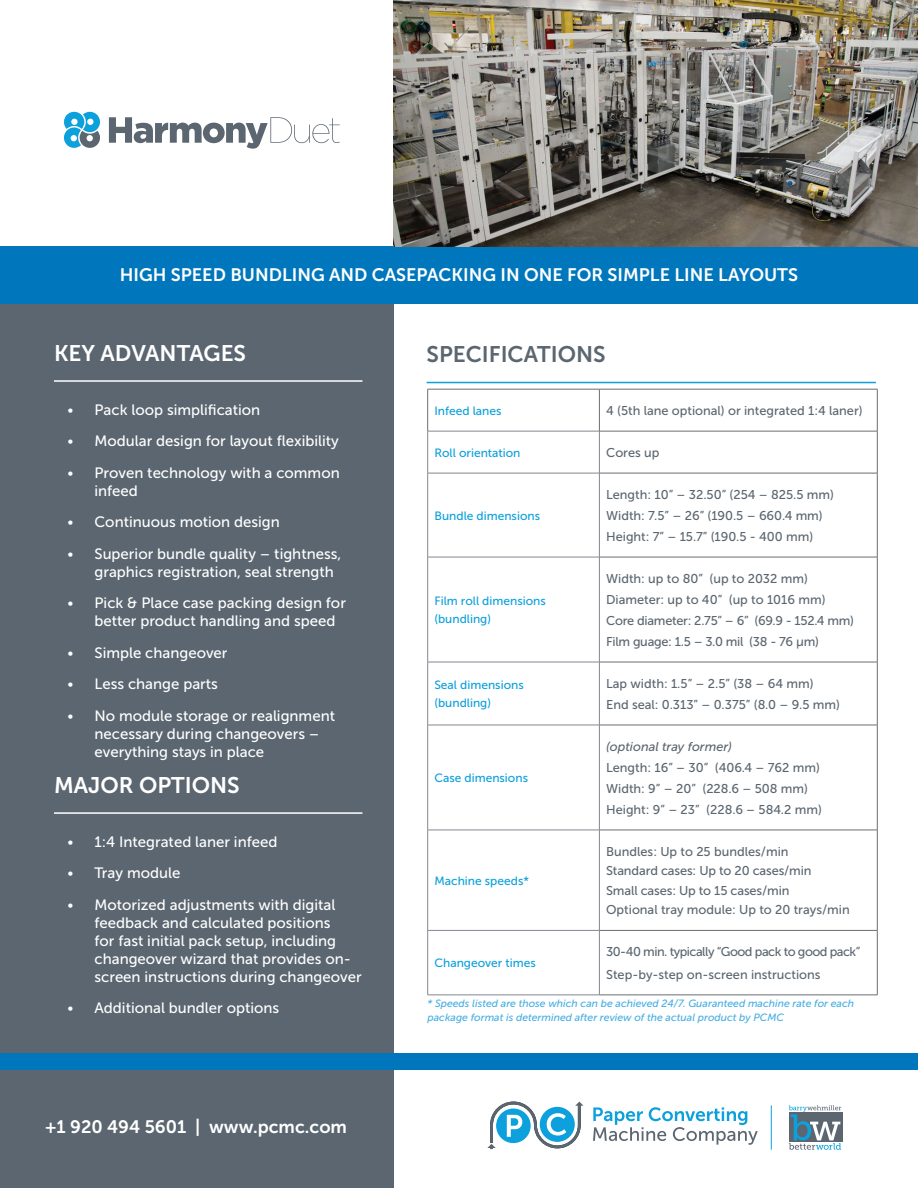
<style>
.page{position:relative;width:918px;height:1188px;background:#fff}
.page>*{position:absolute;margin:0;border:0;box-sizing:border-box;transform-origin:0 0}
.t1{font:22.5px "Museo Sans 700";color:#fff}
.t2{font:22.5px "Museo Sans 700";color:#5b6670}
.t3{font:18px "Museo Sans 700";color:#fff}
.t4{font:15px/18px "Museo Sans 500";color:#fff}
.t5{font:12.75px/21px "Museo Sans 500";color:#5b6670}
.t6{font:12.75px/22.5px "Museo Sans 500";letter-spacing:-.04em;color:#5b6670}
.t7{font:italic 12.75px "Museo Sans 500";color:#5b6670}
.t8{font:12px/18px "Museo Sans 500";color:#0ca0dc}
.t9{font:italic 10.5px/13.5px "Museo Sans 500";color:#47aee2}
.s1{font-family:"Museo Sans 300"}
</style>
<div class="page">
<div style="left:0;top:270px;width:393px;height:918px;background:#5b6670"></div>
<div style="left:0;top:1053px;width:918px;height:17px;background:#0077bd"></div>
<hr style="left:54px;top:380px;width:308px;height:2px;background:#fff">
<hr style="left:54px;top:812px;width:308px;height:2px;background:#fff">
<div style="left:0;top:246px;width:918px;height:57px;background:#0077bd"></div>
<hr style="left:427px;top:382px;width:449px;height:1px;background:#0ca0dc">
<img style="left:393px;top:0;width:525px;height:246px">
<hr style="left:428px;top:431px;width:171px;height:1px;background:#838790">
<hr style="left:427px;top:431px;width:1px;height:42px;background:#838790">
<hr style="left:599px;top:431px;width:1px;height:42px;background:#838790">
<hr style="left:428px;top:473px;width:172px;height:1px;background:#838790">
<hr style="left:427px;top:473px;width:1px;height:84px;background:#838790">
<hr style="left:599px;top:473px;width:1px;height:84px;background:#838790">
<hr style="left:428px;top:557px;width:172px;height:1px;background:#838790">
<hr style="left:427px;top:557px;width:1px;height:105px;background:#838790">
<hr style="left:599px;top:557px;width:1px;height:105px;background:#838790">
<hr style="left:428px;top:662px;width:172px;height:1px;background:#838790">
<hr style="left:427px;top:662px;width:1px;height:63px;background:#838790">
<hr style="left:599px;top:662px;width:1px;height:63px;background:#838790">
<hr style="left:428px;top:725px;width:172px;height:1px;background:#838790">
<hr style="left:427px;top:725px;width:1px;height:105px;background:#838790">
<hr style="left:599px;top:725px;width:1px;height:105px;background:#838790">
<hr style="left:428px;top:830px;width:172px;height:1px;background:#838790">
<hr style="left:427px;top:830px;width:1px;height:100px;background:#838790">
<hr style="left:599px;top:830px;width:1px;height:100px;background:#838790">
<hr style="left:428px;top:930px;width:172px;height:1px;background:#838790">
<hr style="left:427px;top:931px;width:1px;height:64px;background:#838790">
<hr style="left:599px;top:931px;width:1px;height:64px;background:#838790">
<hr style="left:428px;top:995px;width:172px;height:1px;background:#838790">
<hr style="left:428px;top:389px;width:171px;height:1px;background:#6c6d70">
<hr style="left:427px;top:389px;width:1px;height:42px;background:#6c6d70">
<hr style="left:599px;top:389px;width:279px;height:1px;background:#6c6d70">
<hr style="left:599px;top:389px;width:1px;height:42px;background:#6c6d70">
<hr style="left:877px;top:389px;width:1px;height:42px;background:#6c6d70">
<hr style="left:599px;top:431px;width:279px;height:1px;background:#6c6d70">
<hr style="left:877px;top:431px;width:1px;height:42px;background:#6c6d70">
<hr style="left:600px;top:473px;width:278px;height:1px;background:#6c6d70">
<hr style="left:877px;top:473px;width:1px;height:84px;background:#6c6d70">
<hr style="left:600px;top:557px;width:278px;height:1px;background:#6c6d70">
<hr style="left:877px;top:557px;width:1px;height:105px;background:#6c6d70">
<hr style="left:600px;top:662px;width:278px;height:1px;background:#6c6d70">
<hr style="left:877px;top:662px;width:1px;height:63px;background:#6c6d70">
<hr style="left:600px;top:725px;width:278px;height:1px;background:#6c6d70">
<hr style="left:877px;top:725px;width:1px;height:105px;background:#6c6d70">
<hr style="left:600px;top:830px;width:278px;height:1px;background:#6c6d70">
<hr style="left:877px;top:830px;width:1px;height:100px;background:#6c6d70">
<hr style="left:600px;top:930px;width:278px;height:1px;background:#6c6d70">
<hr style="left:877px;top:931px;width:1px;height:64px;background:#6c6d70">
<hr style="left:600px;top:995px;width:278px;height:1px;background:#6c6d70">
<svg style="left:593px;top:1107px;width:165px;height:38px"></svg>
<svg style="left:487px;top:1102px;width:96px;height:47px"></svg>
<div style="left:789px;top:1113px;width:53px;height:29px;background:#5b6670"></div>
<svg style="left:789px;top:1105px;width:52px;height:45px"></svg>
<hr style="left:771px;top:1105px;width:1px;height:45px;background:#0ca0dc">
<svg style="left:109px;top:117px;width:231px;height:32px"></svg>
<svg style="left:64px;top:112px;width:36px;height:36px"></svg>
<p class="t3" style="left:120px;top:265px;width:680px">HIGH SPEED BUNDLING AND CASEPACKING IN ONE FOR SIMPLE LINE LAYOUTS</p>
<h1 class="t1" style="left:54px;top:341px;width:194px">KEY ADVANTAGES</h1>
<p class="t4" style="left:68px;top:401px;width:194px"><span class="s1">•</span> Pack loop simplification</p>
<p class="t4" style="left:68px;top:432px;width:273px"><span class="s1">•</span> Modular design for layout flexibility</p>
<p class="t4" style="left:94px;top:464px;width:247px;text-indent:-27px"><span class="s1">•</span> Proven technology with a common infeed</p>
<p class="t4" style="left:68px;top:513px;width:214px"><span class="s1">•</span> Continuous motion design</p>
<p class="t4" style="left:94px;top:545px;width:248px;text-indent:-27px"><span class="s1">•</span> Superior bundle quality – tightness, graphics registration, seal strength</p>
<p class="t4" style="left:94px;top:594px;width:253px;text-indent:-27px"><span class="s1">•</span> Pick &amp; Place case packing design for better product handling and speed</p>
<p class="t4" style="left:68px;top:644px;width:162px"><span class="s1">•</span> Simple changeover</p>
<p class="t4" style="left:68px;top:675px;width:152px"><span class="s1">•</span> Less change parts</p>
<p class="t4" style="left:94px;top:707px;width:242px;text-indent:-27px"><span class="s1">•</span> No module storage or realignment necessary during changeovers – everything stays in place</p>
<h1 class="t1" style="left:54px;top:773px;width:187px">MAJOR OPTIONS</h1>
<p class="t4" style="left:68px;top:833px;width:211px"><span class="s1">•</span> 1:4 Integrated laner infeed</p>
<p class="t4" style="left:68px;top:864px;width:114px"><span class="s1">•</span> Tray module</p>
<p class="t4" style="left:94px;top:896px;width:269px;text-indent:-27px"><span class="s1">•</span> Motorized adjustments with digital feedback and calculated positions<br>for fast initial pack setup, including changeover wizard that provides on&shy;screen instructions during changeover</p>
<p class="t4" style="left:68px;top:999px;width:213px"><span class="s1">•</span> Additional bundler options</p>
<p class="t3" style="left:45px;top:1116px;width:303px">+1 920 494 5601 | www.pcmc.com</p>
<h1 class="t2" style="left:427px;top:342px;width:181px">SPECIFICATIONS</h1>
<p class="t8" style="left:434px;top:402px;width:69px">Infeed lanes</p>
<p class="t5" style="left:606px;top:400px;width:258px">4 (5th lane optional) or integrated 1:4 laner)</p>
<p class="t8" style="left:434px;top:444px;width:88px">Roll orientation</p>
<p class="t5" style="left:606px;top:442px;width:55px">Cores up</p>
<p class="t8" style="left:434px;top:506px;width:107px">Bundle dimensions</p>
<p class="t8" style="left:434px;top:592px;width:113px">Film roll dimensions (bundling)</p>
<p class="t5" style="left:606px;top:484px;width:230px">Length: 10” – 32.50” (254 – 825.5 mm)<br>Width: 7.5” – 26” (190.5 – 660.4 mm)<br>Height: 7” – 15.7” (190.5 - 400 mm)</p>
<p class="t5" style="left:606px;top:568px;width:249px">Width: up to 80” (up to 2032 mm)<br>Diameter: up to 40” (up to 1016 mm)<br>Core diameter: 2.75” – 6” (69.9 - 152.4 mm)<br>Film guage: 1.5 – 3.0 mil (38 - 76 µm)</p>
<p class="t8" style="left:434px;top:676px;width:91px">Seal dimensions (bundling)</p>
<p class="t5" style="left:606px;top:673px;width:235px">Lap width: 1.5” – 2.5” (38 – 64 mm)<br>End seal: 0.313” – 0.375” (8.0 – 9.5 mm)</p>
<p class="t8" style="left:434px;top:769px;width:95px">Case dimensions</p>
<p class="t8" style="left:434px;top:872px;width:96px">Machine speeds*</p>
<p class="t7" style="left:606px;top:739px;width:127px">(optional tray former)</p>
<p class="t5" style="left:606px;top:757px;width:217px">Length: 16” – 30” (406.4 – 762 mm)<br>Width: 9” – 20” (228.6 – 508 mm)<br>Height: 9” – 23” (228.6 – 584.2 mm)</p>
<p class="t5" style="left:606px;top:842px;width:245px;line-height:19.5px">Bundles: Up to 25 bundles/min<br>Standard cases: Up to 20 cases/min<br>Small cases: Up to 15 cases/min<br>Optional tray module: Up to 20 trays/min</p>
<p class="t8" style="left:434px;top:954px;width:103px">Changeover times</p>
<p class="t6" style="left:606px;top:941px;width:256px">30-40 min. typically “Good pack to good pack”<br>Step-by-step on-screen instructions</p>
<p class="t9" style="left:428px;top:997px;width:428px">* Speeds listed are those which can be achieved 24/7. Guaranteed machine rate for each package format is determined after review of the actual product by PCMC</p>
</div>
